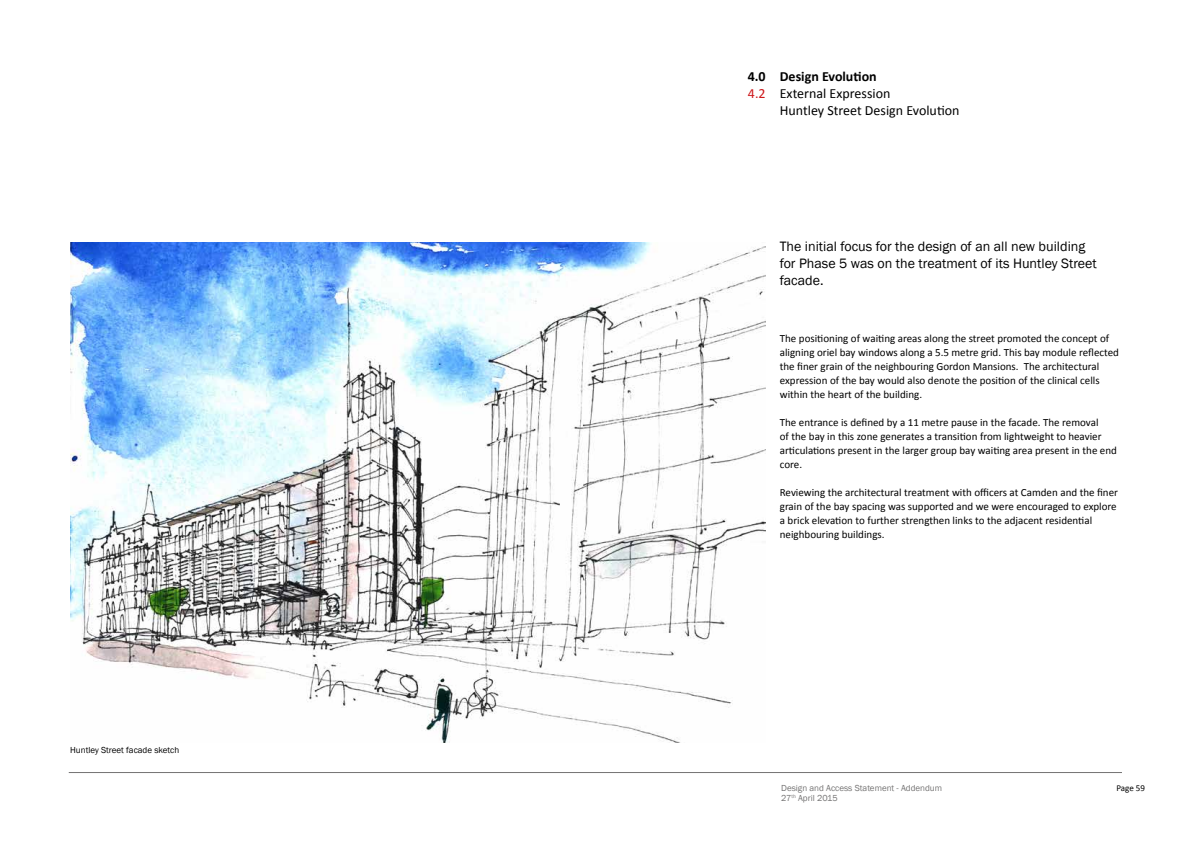
<style>
.page{position:relative;width:1191px;height:842px;background:#fff}
.page>*{position:absolute;margin:0;border:0;box-sizing:border-box;transform-origin:0 0}
.t1{font:14px/16.8px "Franklin Gothic";color:#000}
.t2{font:14px/16.8px "Calibri";color:#000}
.t3{font:700 14px "Calibri";color:#000}
.t4{font:14px "Calibri";color:#cd171a}
.t5{font:11px/14px "Calibri";color:#000}
.t6{font:9px/10.8px "Franklin Gothic";color:#747373}
.t7{font:9px "Franklin Gothic";color:#000}
.t8{font:9px "Calibri";letter-spacing:-.005em;color:#000}
</style>
<div class="page">
<hr style="left:69px;top:772px;width:1053px;height:1px;background:#747373">
<img style="left:70px;top:242px;width:695px;height:501px">
<p class="t7" style="left:70px;top:744px;width:111px">Huntley Street facade sketch</p>
<p class="t3" style="left:747px;top:68px;width:19px">4.0</p>
<p class="t4" style="left:748px;top:85px;width:19px">4.2</p>
<p class="t3" style="left:780px;top:68px;width:98px">Design Evolution</p>
<p class="t2" style="left:780px;top:85px;width:181px">External Expression<br>Huntley Street Design Evolution</p>
<p class="t1" style="left:780px;top:238px;width:318px">The initial focus for the design of an all new building for Phase 5 was on the treatment of its Huntley Street facade.</p>
<p class="t5" style="left:780px;top:331px;width:341px">The positioning of waiting areas along the street promoted the concept of aligning oriel bay windows along a 5.5 metre grid. This bay module reflected the finer grain of the neighbouring Gordon Mansions. The architectural expression of the bay would also denote the position of the clinical cells within the heart of the building.</p>
<p class="t5" style="left:780px;top:415px;width:339px">The entrance is defined by a 11 metre pause in the facade. The removal<br>of the bay in this zone generates a transition from lightweight to heavier articulations present in the larger group bay waiting area present in the end core.</p>
<p class="t5" style="left:780px;top:485px;width:340px">Reviewing the architectural treatment with officers at Camden and the finer grain of the bay spacing was supported and we were encouraged to explore a brick elevation to further strengthen links to the adjacent residential neighbouring buildings.</p>
<p class="t6" style="left:781px;top:782px;width:162px">Design and Access Statement - Addendum<br>27<sup>th</sup> April 2015</p>
<p class="t8" style="left:1116px;top:782px;width:30px">Page 59</p>
</div>
